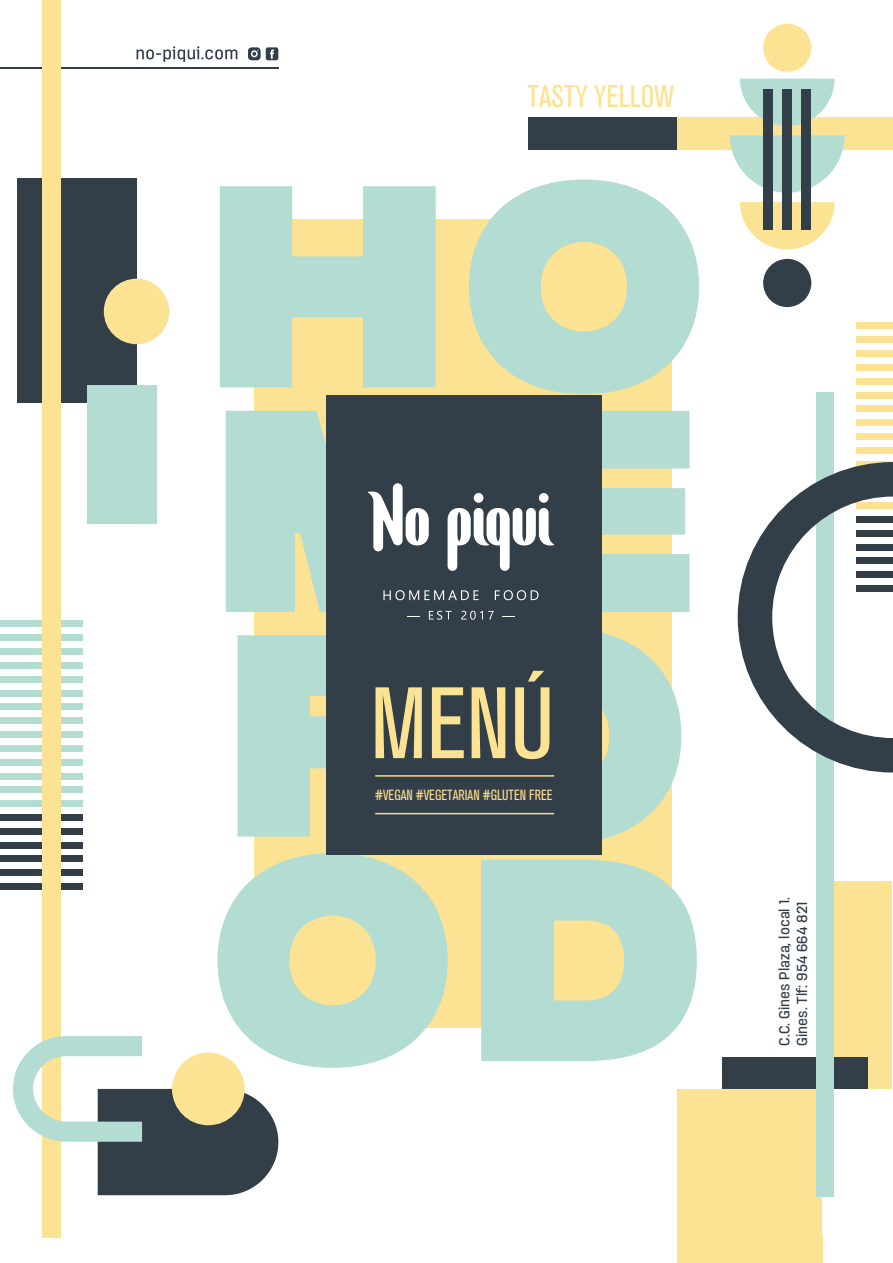
<style>
.page{position:relative;width:893px;height:1263px;background:#fff}
.page>*{position:absolute;margin:0;border:0;box-sizing:border-box;transform-origin:0 0}
.t1{font:condensed 100.2px "Akzidenz Grotesk BQ";color:#fbe393}
.t2{font:condensed 31.05px "Akzidenz Grotesk BQ";color:#fbe393}
.t3{font:500 14.55px/17.4px "Antartida";color:#323e49}
.t4{font:condensed 14.55px "Akzidenz Grotesk BQ";color:#f9da8b}
</style>
<div class="page">
<div style="left:254px;top:219px;width:417px;height:808px;background:#fbe393"></div>
<svg style="left:220px;top:186px;width:216px;height:201px"></svg>
<svg style="left:469px;top:180px;width:230px;height:214px;fill:#b3dcd2"></svg>
<div style="left:226px;top:411px;width:100px;height:201px;background:#b3dcd2"></div>
<svg style="left:238px;top:635px;width:88px;height:201px;background:#b8dccc"></svg>
<svg style="left:601px;top:629px;width:80px;height:214px;fill:#b3dcd2"></svg>
<svg style="left:218px;top:853px;width:230px;height:215px;fill:#b3dcd2"></svg>
<svg style="left:481px;top:860px;width:216px;height:201px"></svg>
<div style="left:326px;top:395px;width:275px;height:459px;background:#323e48"></div>
<svg style="left:368px;top:411px;width:321px;height:209px"></svg>
<hr style="left:375px;top:775px;width:179px;height:2px;background:#f9da8b">
<hr style="left:375px;top:813px;width:179px;height:1px;background:#f9da8b">
<div style="left:0;top:855px;width:83px;height:7px;background:#323e48"></div>
<div style="left:0;top:842px;width:83px;height:7px;background:#323e48"></div>
<div style="left:0;top:883px;width:83px;height:7px;background:#323e48"></div>
<div style="left:0;top:869px;width:83px;height:7px;background:#323e48"></div>
<div style="left:0;top:828px;width:83px;height:7px;background:#323e48"></div>
<div style="left:0;top:814px;width:83px;height:7px;background:#323e48"></div>
<div style="left:0;top:800px;width:83px;height:7px;background:#b3dcd2"></div>
<div style="left:0;top:786px;width:83px;height:7px;background:#b3dcd2"></div>
<div style="left:0;top:772px;width:83px;height:7px;background:#b3dcd2"></div>
<div style="left:0;top:759px;width:83px;height:7px;background:#b3dcd2"></div>
<div style="left:0;top:745px;width:83px;height:7px;background:#b3dcd2"></div>
<div style="left:0;top:731px;width:83px;height:7px;background:#b3dcd2"></div>
<div style="left:0;top:717px;width:83px;height:7px;background:#b3dcd2"></div>
<div style="left:0;top:703px;width:83px;height:7px;background:#b3dcd2"></div>
<div style="left:0;top:690px;width:83px;height:6px;background:#b3dcd2"></div>
<div style="left:0;top:676px;width:83px;height:7px;background:#b3dcd2"></div>
<div style="left:0;top:662px;width:83px;height:7px;background:#b3dcd2"></div>
<div style="left:0;top:648px;width:83px;height:7px;background:#b3dcd2"></div>
<div style="left:0;top:634px;width:83px;height:7px;background:#b3dcd2"></div>
<div style="left:0;top:620px;width:83px;height:7px;background:#b3dcd2"></div>
<hr style="left:0;top:67px;width:278px;height:1px;background:#323e48">
<div style="left:661px;top:118px;width:232px;height:32px;background:#fbe393"></div>
<div style="left:528px;top:118px;width:149px;height:32px;background:#323e48"></div>
<div style="left:834px;top:881px;width:58px;height:208px;background:#fbe393"></div>
<div style="left:722px;top:1057px;width:146px;height:145px;background:#323e48"></div>
<div style="left:17px;top:178px;width:120px;height:225px;background:#323e48"></div>
<div style="left:87px;top:386px;width:69px;height:138px;background:#b3dcd2"></div>
<div style="left:43px;top:0;width:18px;height:1238px;background:#fbe393"></div>
<svg style="left:248px;top:47px;width:30px;height:13px"></svg>
<svg style="left:137px;top:46px;width:100px;height:16px"></svg>
<div style="left:856px;top:461px;width:37px;height:7px;background:#fbe393"></div>
<div style="left:856px;top:447px;width:37px;height:7px;background:#fbe393"></div>
<div style="left:856px;top:433px;width:37px;height:7px;background:#fbe393"></div>
<div style="left:856px;top:419px;width:37px;height:7px;background:#fbe393"></div>
<div style="left:856px;top:405px;width:37px;height:7px;background:#fbe393"></div>
<div style="left:856px;top:392px;width:37px;height:6px;background:#fbe393"></div>
<div style="left:856px;top:378px;width:37px;height:7px;background:#fbe393"></div>
<div style="left:856px;top:364px;width:37px;height:7px;background:#fbe393"></div>
<div style="left:856px;top:350px;width:37px;height:7px;background:#fbe393"></div>
<div style="left:856px;top:336px;width:37px;height:7px;background:#fbe393"></div>
<div style="left:856px;top:322px;width:37px;height:7px;background:#fbe393"></div>
<div style="left:104px;top:279px;width:65px;height:65px;background:#fbe393;border-radius:50%"></div>
<div style="left:677px;top:1089px;width:145px;height:174px;background:#fbe393"></div>
<div style="left:822px;top:1089px;width:71px;height:146px;background:#fff"></div>
<div style="left:816px;top:392px;width:18px;height:804px;background:#b3dcd2"></div>
<svg style="left:13px;top:1034px;width:266px;height:161px"></svg>
<div style="left:172px;top:1052px;width:73px;height:73px;background:#fbe393;border-radius:50%"></div>
<svg style="left:740px;top:79px;width:94px;height:47px"></svg>
<svg style="left:740px;top:202px;width:94px;height:47px"></svg>
<svg style="left:730px;top:135px;width:114px;height:58px"></svg>
<div style="left:763px;top:89px;width:10px;height:140px;background:#323e48"></div>
<div style="left:782px;top:89px;width:10px;height:140px;background:#323e48"></div>
<div style="left:801px;top:89px;width:10px;height:140px;background:#323e48"></div>
<div style="left:763px;top:24px;width:48px;height:48px;background:#fbe393;border-radius:50%"></div>
<div style="left:763px;top:259px;width:48px;height:48px;background:#323e48;border-radius:50%"></div>
<svg style="left:738px;top:462px;width:155px;height:310px"></svg>
<h2 class="t2" style="left:527px;top:79px;width:148px">TASTY YELLOW</h2>
<h1 class="t1" style="left:370px;top:667px;width:185px">MENÚ</h1>
<p class="t4" style="left:375px;top:786px;width:179px">#VEGAN #VEGETARIAN #GLUTEN FREE</p>
<p class="t3" style="left:776px;top:1045px;width:150px;rotate:-90deg">C.C. Gines Plaza, local 1.<br>Gines. Tlf: 954 664 821</p>
</div>
